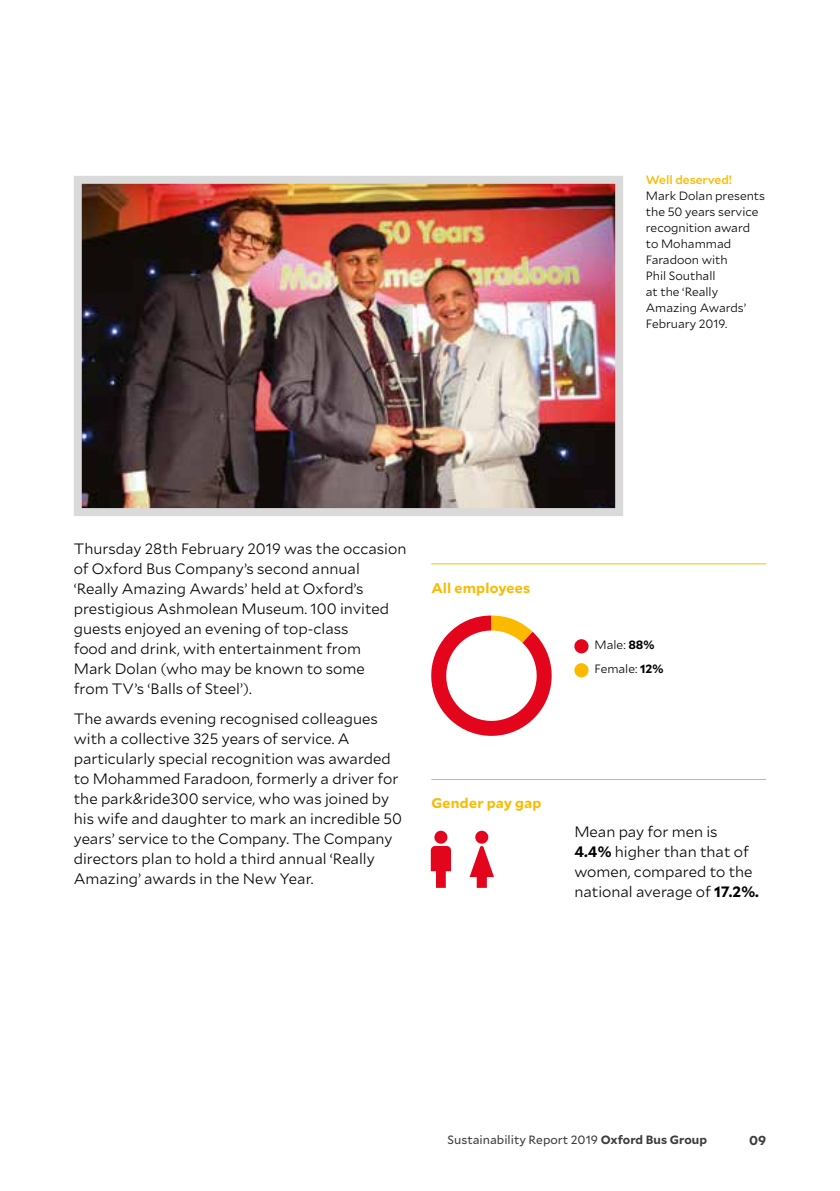
<style>
.page{position:relative;width:840px;height:1191px;background:#fff}
.page>*{position:absolute;margin:0;border:0;box-sizing:border-box;transform-origin:0 0}
.t1{font:300 15px/20px "Mallory";color:#000}
.t2{font:700 14px "Mallory";letter-spacing:.02em;color:#fbba00}
.t3{font:700 13px "Mallory";color:#3c3c3b}
.t4{font:300 12px/16px "Mallory";color:#000}
.t5{font:12px "Mallory";color:#3c3c3b}
.t6{font:500 12px "Mallory";color:#fbba00}
.s1{font-weight:700}
</style>
<div class="page">
<img style="left:83px;top:185px;width:530px;height:322px">
<div style="left:74px;top:176px;width:548px;height:340px;border:8px solid #dadada"></div>
<hr style="left:431px;top:563px;width:334px;height:1px;background:#fbba00">
<hr style="left:431px;top:779px;width:334px;height:1px;background:#fbba00">
<svg style="left:431px;top:615px;width:121px;height:121px"></svg>
<div style="left:574px;top:639px;width:14px;height:14px;background:#e3051b;border-radius:50%"></div>
<div style="left:574px;top:663px;width:14px;height:14px;background:#fbba00;border-radius:50%"></div>
<svg style="left:469px;top:830px;width:24px;height:58px"></svg>
<svg style="left:430px;top:830px;width:21px;height:58px"></svg>
<p class="t6" style="left:645px;top:171px;width:88px">Well deserved!</p>
<p class="t4" style="left:645px;top:187px;width:121px">Mark Dolan presents the 50 years service recognition award to Mohammad<br>Faradoon with<br>Phil Southall<br>at the ‘Really<br>Amazing Awards’<br>February 2019.</p>
<p class="t1" style="left:74px;top:537px;width:334px">Thursday 28th February 2019 was the occasion of Oxford Bus Company’s second annual ‘Really Amazing Awards’ held at Oxford’s prestigious Ashmolean Museum. 100 invited guests enjoyed an evening of top-class<br>food and drink, with entertainment from<br>Mark Dolan (who may be known to some<br>from TV’s ‘Balls of Steel’).</p>
<p class="t1" style="left:74px;top:708px;width:329px">The awards evening recognised colleagues with a collective 325 years of service. A particularly special recognition was awarded to Mohammed Faradoon, formerly a driver for the park&amp;ride300 service, who was joined by his wife and daughter to mark an incredible 50 years’ service to the Company. The Company directors plan to hold a third annual ‘Really Amazing’ awards in the New Year.</p>
<p class="t2" style="left:431px;top:577px;width:100px">All employees</p>
<p class="t2" style="left:431px;top:792px;width:112px">Gender pay gap</p>
<p class="t4" style="left:594px;top:632px;width:71px;line-height:24px">Male: <span class="s1">88%<br></span>Female: <span class="s1">12%</span></p>
<p class="t1" style="left:574px;top:821px;width:186px">Mean pay for men is<br><span class="s1">4.4%</span> higher than that of women, compared to the national average of <span class="s1">17.2%.</span></p>
<p class="t5" style="left:447px;top:1131px;width:261px">Sustainability Report 2019 <span class="s1">Oxford Bus Group</span></p>
<p class="t3" style="left:748px;top:1130px;width:19px">09</p>
</div>
